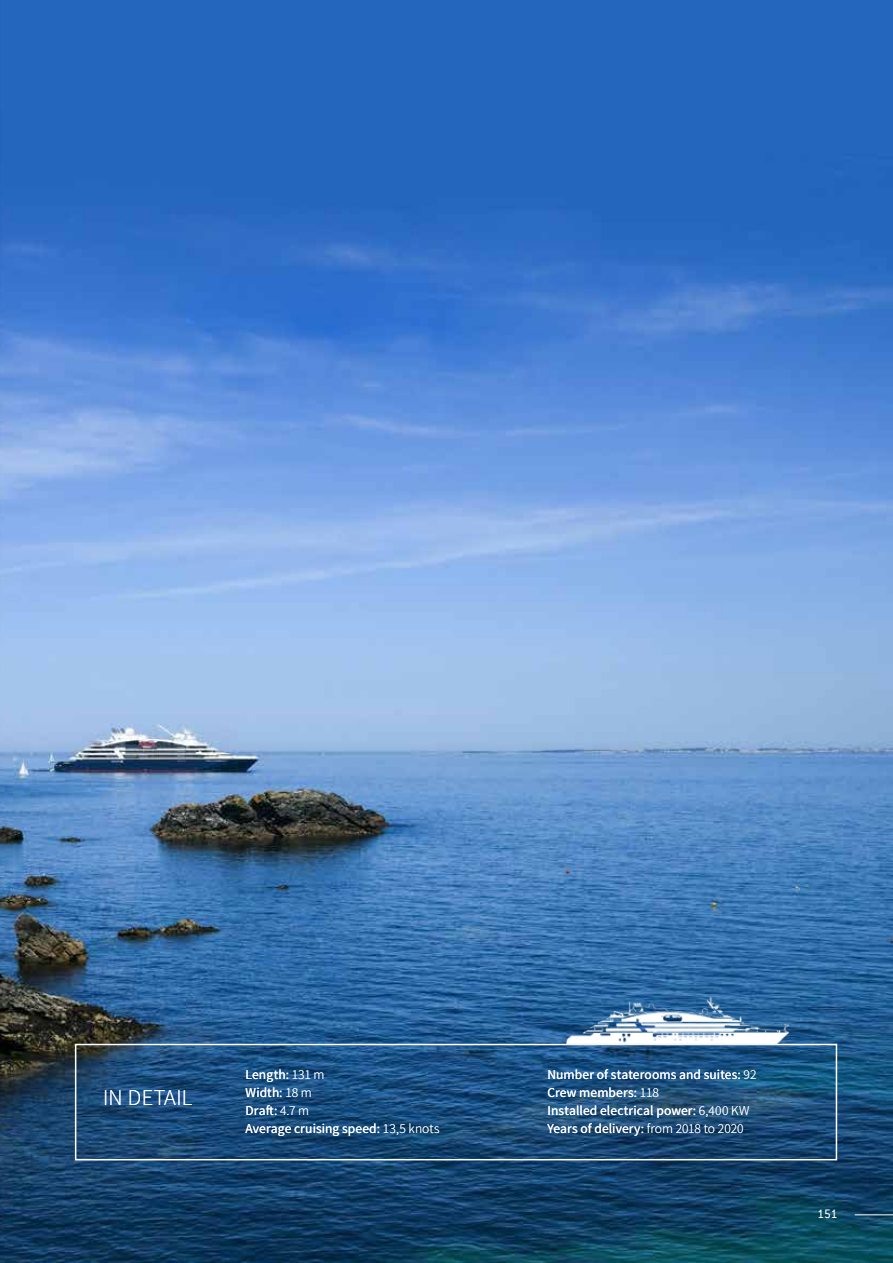
<style>
.page{position:relative;width:893px;height:1263px;background:#fff}
.page>*{position:absolute;margin:0;border:0;box-sizing:border-box;transform-origin:0 0}
.t1{font:300 22.5px "Source Sans Pro";letter-spacing:.01em;color:#fff}
.t2{font:13.5px/18px "Source Sans Pro";letter-spacing:.005em;color:#fff}
.t3{font:13.5px "Conduit ITC Std";color:#fff}
.s1{font-weight:300}
</style>
<div class="page">
<img style="left:0;top:0;width:893px;height:1263px">
<hr style="left:855px;top:1214px;width:38px;height:1px;background:#fff">
<div style="left:75px;top:1044px;width:762px;height:116px;border:2px solid #fff"></div>
<img style="left:558px;top:990px;width:285px;height:65px">
<h1 class="t1" style="left:103px;top:1084px;width:91px">IN DETAIL</h1>
<p class="t2" style="left:246px;top:1066px;width:196px">Length: <span class="s1">131 m<br></span>Width: <span class="s1">18 m<br></span>Draft: <span class="s1">4.7 m<br></span>Average cruising speed: <span class="s1">13,5 knots</span></p>
<p class="t2" style="left:547px;top:1066px;width:211px">Number of staterooms and suites: <span class="s1">92<br></span>Crew members: <span class="s1">118<br></span>Installed electrical power: <span class="s1">6,400 KW<br></span>Years of delivery: <span class="s1">from 2018 to 2020</span></p>
<p class="t3" style="left:817px;top:1205px;width:22px">151</p>
</div>
